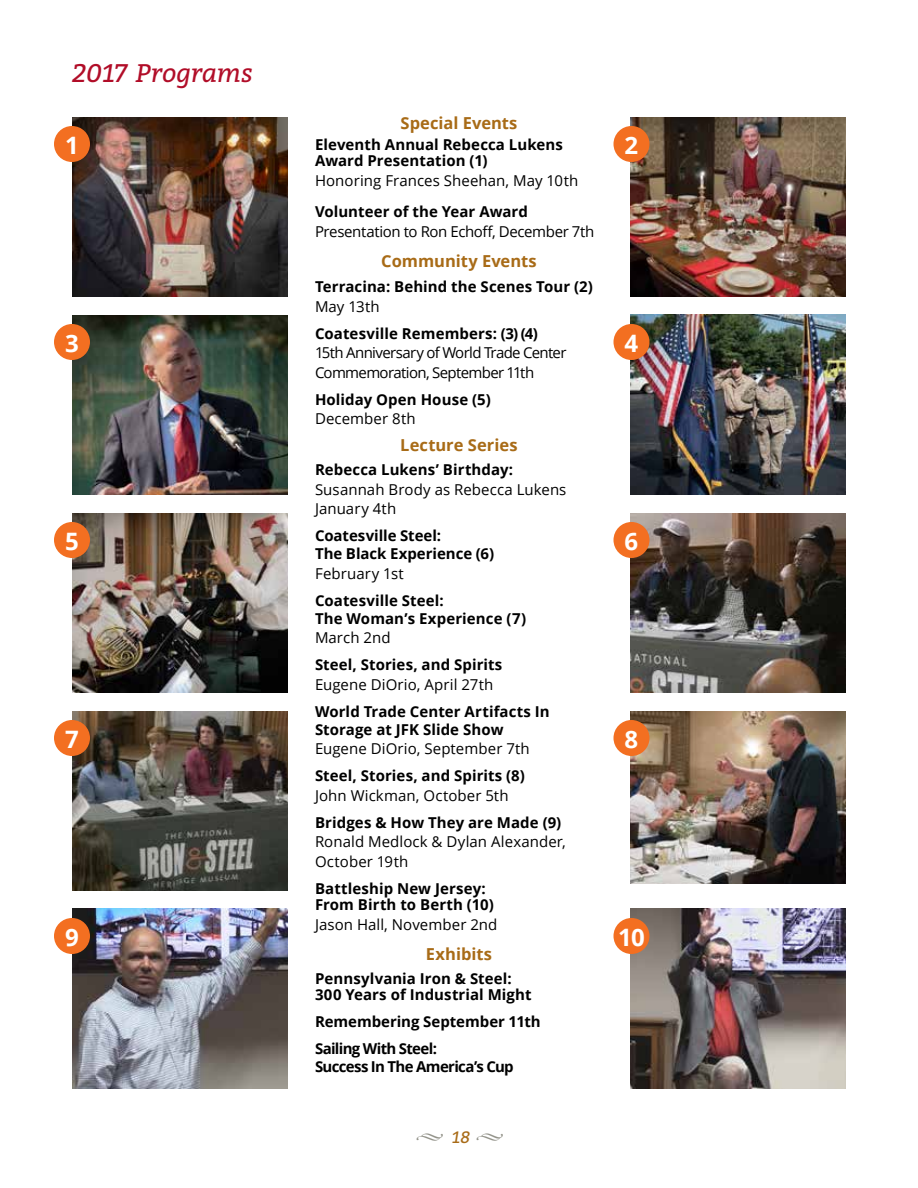
<style>
.page{position:relative;width:918px;height:1188px;background:#fff}
.page>*{position:absolute;margin:0;border:0;box-sizing:border-box;transform-origin:0 0}
.t1{font:italic 25.5px "Bitter";color:#b10d28}
.t2{font:700 24px "Open Sans";color:#fff}
.t3{font:700 16.5px "Open Sans";color:#a86b17}
.t4{font:italic 16.5px "Bitter";color:#a86b17}
.t5{font:700 15px/16.5px "Open Sans";letter-spacing:.005em;color:#000}
.t6{font:15px/19.5px "Open Sans";letter-spacing:.005em;color:#000}
.t7{font:15px/19.5px "Open Sans";letter-spacing:-.045em;color:#000}
.t8{font:15px "Open Sans";letter-spacing:-.025em;color:#000}
.t9{font:700 15px "Open Sans";letter-spacing:-.045em;color:#000}
.s1{color:#94948b}
</style>
<div class="page">
<img style="left:630px;top:711px;width:216px;height:172px">
<img style="left:630px;top:315px;width:216px;height:180px">
<img style="left:630px;top:117px;width:216px;height:180px">
<img style="left:72px;top:315px;width:216px;height:180px">
<img style="left:72px;top:117px;width:216px;height:180px">
<img style="left:630px;top:513px;width:216px;height:180px">
<img style="left:72px;top:909px;width:216px;height:180px">
<img style="left:630px;top:909px;width:216px;height:180px">
<img style="left:72px;top:513px;width:216px;height:180px">
<img style="left:72px;top:711px;width:216px;height:180px">
<div style="left:54px;top:126px;width:36px;height:36px;background:#f36f21;border-radius:50%"></div>
<div style="left:54px;top:324px;width:36px;height:36px;background:#f36f21;border-radius:50%"></div>
<div style="left:54px;top:522px;width:36px;height:36px;background:#f36f21;border-radius:50%"></div>
<div style="left:54px;top:720px;width:36px;height:36px;background:#f36f21;border-radius:50%"></div>
<div style="left:54px;top:918px;width:36px;height:36px;background:#f36f21;border-radius:50%"></div>
<div style="left:614px;top:126px;width:36px;height:36px;background:#f36f21;border-radius:50%"></div>
<div style="left:614px;top:324px;width:36px;height:36px;background:#f36f21;border-radius:50%"></div>
<div style="left:614px;top:522px;width:36px;height:36px;background:#f36f21;border-radius:50%"></div>
<div style="left:614px;top:720px;width:36px;height:36px;background:#f36f21;border-radius:50%"></div>
<div style="left:614px;top:918px;width:36px;height:36px;background:#f36f21;border-radius:50%"></div>
<h1 class="t1" style="left:72px;top:54px;width:182px">2017 Programs</h1>
<h2 class="t2" style="left:65px;top:128px;width:15px">1</h2>
<h2 class="t2" style="left:65px;top:326px;width:15px">3</h2>
<h2 class="t2" style="left:65px;top:524px;width:15px">5</h2>
<h2 class="t2" style="left:65px;top:722px;width:15px">7</h2>
<h2 class="t2" style="left:65px;top:920px;width:15px">9</h2>
<p class="t3" style="left:401px;top:111px;width:118px">Special Events</p>
<p class="t5" style="left:315px;top:136px;width:249px">Eleventh Annual Rebecca Lukens<br>Award Presentation (1)</p>
<p class="t6" style="left:315px;top:170px;width:265px">Honoring Frances Sheehan, May 10th</p>
<p class="t5" style="left:315px;top:203px;width:214px">Volunteer of the Year Award</p>
<p class="t8" style="left:315px;top:221px;width:281px">Presentation to Ron Echoff, December 7th</p>
<p class="t3" style="left:381px;top:249px;width:157px">Community Events</p>
<p class="t5" style="left:315px;top:278px;width:279px">Terracina: Behind the Scenes Tour (2)</p>
<p class="t6" style="left:315px;top:296px;width:66px">May 13th</p>
<p class="t5" style="left:315px;top:325px;width:224px">Coatesville Remembers: (3) (4)</p>
<p class="t7" style="left:315px;top:343px;width:253px">15th Anniversary of World Trade Center<br>Commemoration, September 11th</p>
<p class="t5" style="left:315px;top:391px;width:178px">Holiday Open House (5)</p>
<p class="t6" style="left:315px;top:409px;width:102px">December 8th</p>
<p class="t3" style="left:400px;top:434px;width:119px">Lecture Series</p>
<p class="t5" style="left:315px;top:461px;width:200px">Rebecca Lukens’ Birthday:</p>
<p class="t6" style="left:315px;top:479px;width:253px">Susannah Brody as Rebecca Lukens<br>January 4th</p>
<p class="t5" style="left:315px;top:527px;width:181px;line-height:18px">Coatesville Steel:<br>The Black Experience (6)</p>
<p class="t6" style="left:315px;top:563px;width:90px">February 1st</p>
<p class="t5" style="left:315px;top:591px;width:213px;line-height:18px">Coatesville Steel:<br>The Woman’s Experience (7)</p>
<p class="t6" style="left:315px;top:628px;width:77px">March 2nd</p>
<p class="t5" style="left:315px;top:656px;width:189px">Steel, Stories, and Spirits</p>
<p class="t6" style="left:315px;top:674px;width:180px">Eugene DiOrio, April 27th</p>
<p class="t5" style="left:315px;top:702px;width:236px;line-height:18px">World Trade Center Artifacts In<br>Storage at JFK Slide Show</p>
<p class="t6" style="left:315px;top:739px;width:216px">Eugene DiOrio, September 7th</p>
<p class="t5" style="left:315px;top:767px;width:211px">Steel, Stories, and Spirits (8)</p>
<p class="t6" style="left:315px;top:785px;width:195px">John Wickman, October 5th</p>
<p class="t5" style="left:315px;top:814px;width:248px">Bridges &amp; How They are Made (9)</p>
<p class="t6" style="left:315px;top:832px;width:252px">Ronald Medlock &amp; Dylan Alexander,<br>October 19th</p>
<p class="t5" style="left:315px;top:880px;width:180px">Battleship New Jersey:<br>From Birth to Berth (10)</p>
<p class="t6" style="left:315px;top:914px;width:184px">Jason Hall, November 2nd</p>
<p class="t3" style="left:426px;top:942px;width:68px">Exhibits</p>
<p class="t5" style="left:315px;top:970px;width:218px">Pennsylvania Iron &amp; Steel:<br>300 Years of Industrial Might</p>
<p class="t5" style="left:315px;top:1008px;width:227px;line-height:27px">Remembering September 11th<br>Sailing With Steel:</p>
<p class="t9" style="left:315px;top:1056px;width:200px">Success In The America’s Cup</p>
<h2 class="t2" style="left:625px;top:128px;width:15px">2</h2>
<h2 class="t2" style="left:625px;top:326px;width:15px">4</h2>
<h2 class="t2" style="left:625px;top:524px;width:15px">6</h2>
<h2 class="t2" style="left:625px;top:722px;width:15px">8</h2>
<h2 class="t2" style="left:618px;top:920px;width:28px">10</h2>
<p class="t4" style="left:416px;top:1125px;width:90px"><span class="s1">◆</span> 18 <span class="s1">◆</span></p>
</div>
